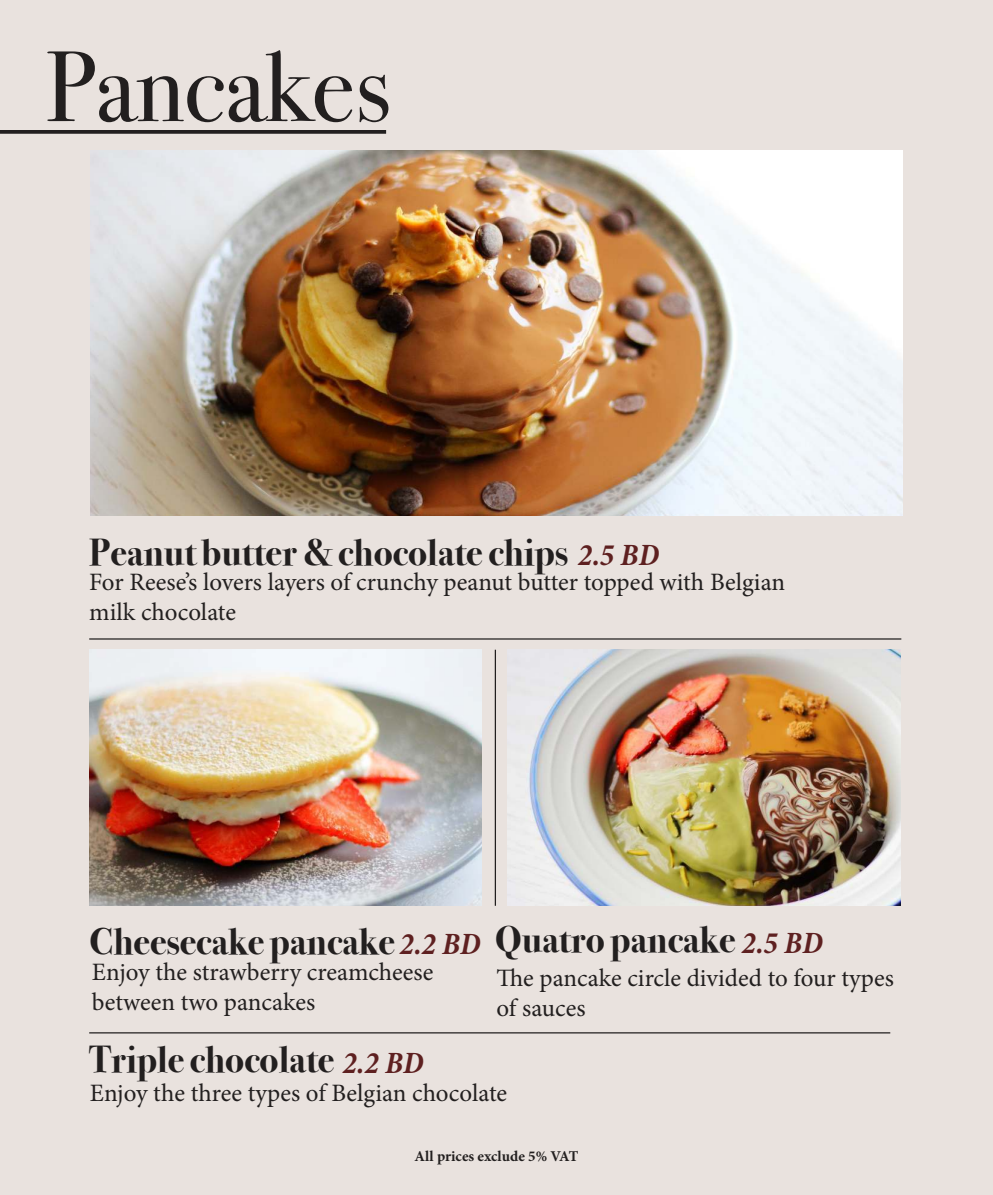
<style>
.page{position:relative;width:993px;height:1195px;background:#fff}
.page>*{position:absolute;margin:0;border:0;box-sizing:border-box;transform-origin:0 0}
.t1{font:100px "Bodoni Svty Two OSITCTT";color:#221f1f}
.t2{font:700 37.5px "Bodoni Svty Two OSITCTT";color:#221f1f}
.t3{font:italic 700 condensed 31.25px "Minion Pro";color:#5e2020}
.t4{font:25px/30px "Minion Pro";color:#221f1f}
.t5{font:700 15px "Minion Pro";color:#221f1f}
</style>
<div class="page">
<div style="left:0;top:0;width:992px;height:1194px;background:#e9e2de"></div>
<img style="left:90px;top:150px;width:812px;height:365px">
<img style="left:89px;top:649px;width:393px;height:256px">
<img style="left:508px;top:649px;width:392px;height:256px">
<hr style="left:89px;top:638px;width:812px;height:1px;background:#221f1f">
<svg style="left:0;top:130px;width:386px;height:4px;fill:#221f1f"></svg>
<hr style="left:494px;top:649px;width:2px;height:256px;background:#221f1f">
<hr style="left:89px;top:1031px;width:801px;height:2px;background:#221f1f">
<h1 class="t1" style="left:45px;top:46px;width:347px">Pancakes</h1>
<h2 class="t2" style="left:89px;top:536px;width:480px">Peanut butter &amp; chocolate chips</h2>
<p class="t3" style="left:577px;top:536px;width:83px">2.5 BD</p>
<p class="t4" style="left:89px;top:569px;width:697px">For Reese’s lovers layers of crunchy peanut butter topped with Belgian milk chocolate</p>
<h2 class="t2" style="left:89px;top:925px;width:307px">Cheesecake pancake</h2>
<h2 class="t2" style="left:495px;top:924px;width:242px">Quatro pancake</h2>
<p class="t3" style="left:399px;top:924px;width:83px">2.2 BD</p>
<p class="t3" style="left:741px;top:923px;width:83px">2.5 BD</p>
<p class="t4" style="left:92px;top:958px;width:343px">Enjoy the strawberry creamcheese between two pancakes</p>
<p class="t4" style="left:496px;top:965px;width:398px">The pancake circle divided to four types of sauces</p>
<h2 class="t2" style="left:89px;top:1043px;width:246px">Triple chocolate</h2>
<p class="t4" style="left:90px;top:1079px;width:418px">Enjoy the three types of Belgian chocolate</p>
<p class="t3" style="left:342px;top:1043px;width:83px">2.2 BD</p>
<p class="t5" style="left:414px;top:1149px;width:165px">All prices exclude 5% VAT</p>
</div>
